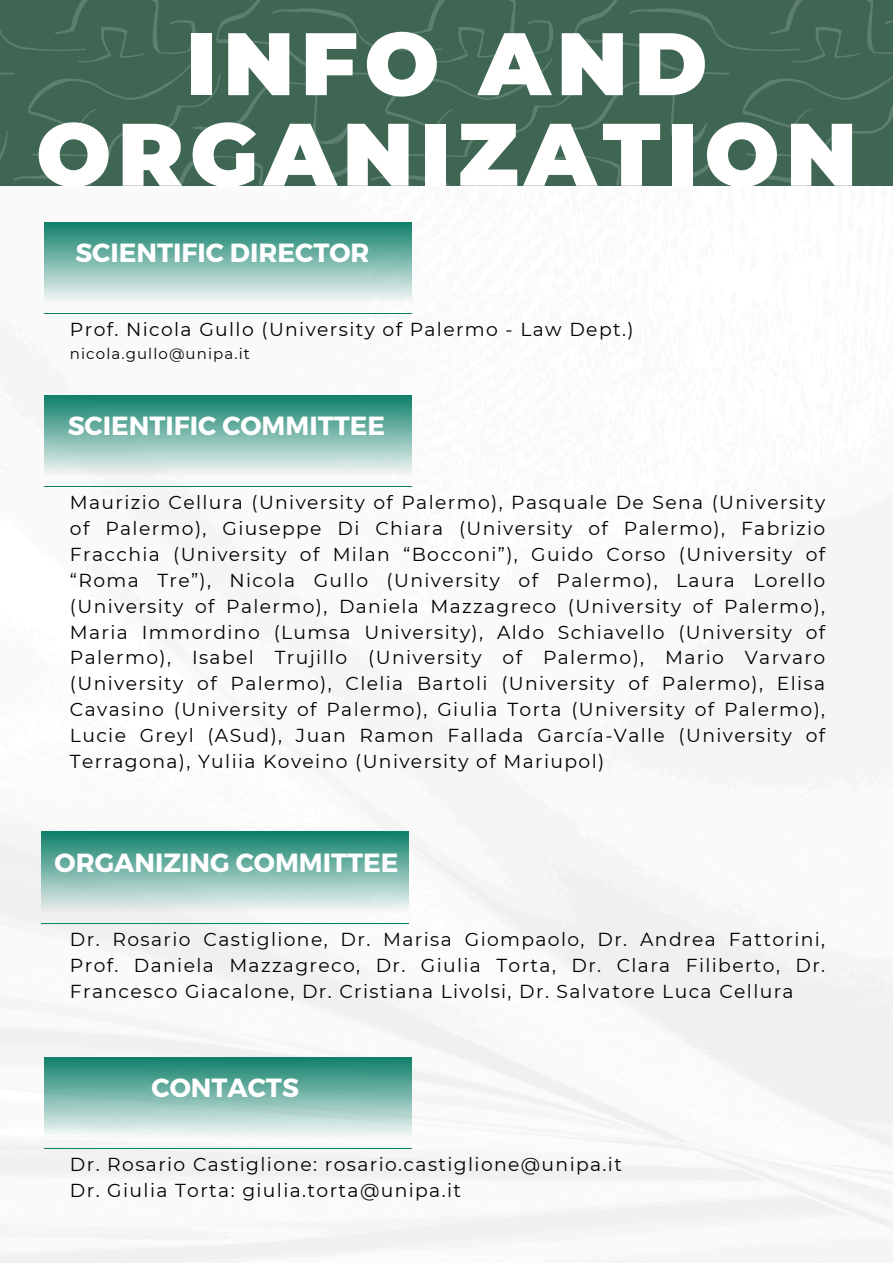
<style>
.page{position:relative;width:893px;height:1263px;background:#fff}
.page>*{position:absolute;margin:0;border:0;box-sizing:border-box;transform-origin:0 0}
.t1{font:900 88.5px/90.6px "Montserrat";letter-spacing:.075em;color:#fff;text-align:center}
.t2{font:700 26.25px "Montserrat";color:#fff}
.t3{font:18.75px/25.9px "Montserrat";letter-spacing:.075em;color:#000;text-align:justify}
.t4{font:15px "Montserrat";letter-spacing:.075em;color:#000}
</style>
<div class="page">
<img style="left:0;top:185px;width:893px;height:1078px">
<svg style="left:0;top:0;width:893px;height:185px;background:#406753"></svg>
<div style="left:45px;top:222px;width:367px;height:91px;background:linear-gradient(to bottom,#10806a,#fff)"></div>
<div style="left:45px;top:395px;width:367px;height:91px;background:linear-gradient(to bottom,#10806a,#fff)"></div>
<div style="left:42px;top:832px;width:367px;height:91px;background:linear-gradient(to bottom,#12826c,#fff)"></div>
<div style="left:45px;top:1057px;width:367px;height:91px;background:linear-gradient(to bottom,#10806a,#fff)"></div>
<p class="t1" style="left:36px;top:18px;width:822px">INFO AND<br>ORGANIZATION</p>
<p class="t2" style="left:75px;top:235px;width:296px">SCIENTIFIC DIRECTOR</p>
<p class="t3" style="left:70px;top:316px;width:565px">Prof. Nicola Gullo (University of Palermo - Law Dept.)</p>
<h1 class="t4" style="left:70px;top:344px;width:181px">nicola.gullo@unipa.it</h1>
<p class="t2" style="left:68px;top:408px;width:319px">SCIENTIFIC COMMITTEE</p>
<h2 class="t3" style="left:70px;top:489px;width:757px">Maurizio Cellura (University of Palermo), Pasquale De Sena (University of Palermo), Giuseppe Di Chiara (University of Palermo), Fabrizio Fracchia (University of Milan “Bocconi”), Guido Corso (University of “Roma Tre”), Nicola Gullo (University of Palermo), Laura Lorello (University of Palermo), Daniela Mazzagreco (University of Palermo), Maria Immordino (Lumsa University), Aldo Schiavello (University of Palermo), Isabel Trujillo (University of Palermo), Mario Varvaro (University of Palermo), Clelia Bartoli (University of Palermo), Elisa Cavasino (University of Palermo), Giulia Torta (University of Palermo), Lucie Greyl (ASud), Juan Ramon Fallada García-Valle (University of Terragona), Yuliia Koveino (University of Mariupol)</h2>
<p class="t2" style="left:55px;top:845px;width:345px">ORGANIZING COMMITTEE</p>
<p class="t3" style="left:70px;top:926px;width:757px">Dr. Rosario Castiglione, Dr. Marisa Giompaolo, Dr. Andrea Fattorini, Prof. Daniela Mazzagreco, Dr. Giulia Torta, Dr. Clara Filiberto, Dr.<br>Francesco Giacalone, Dr. Cristiana Livolsi, Dr. Salvatore Luca Cellura</p>
<p class="t2" style="left:152px;top:1070px;width:149px">CONTACTS</p>
<h2 class="t3" style="left:70px;top:1151px;width:553px">Dr. Rosario Castiglione: rosario.castiglione@unipa.it</h2>
<p class="t3" style="left:70px;top:1177px;width:393px">Dr. Giulia Torta: giulia.torta@unipa.it</p>
</div>
